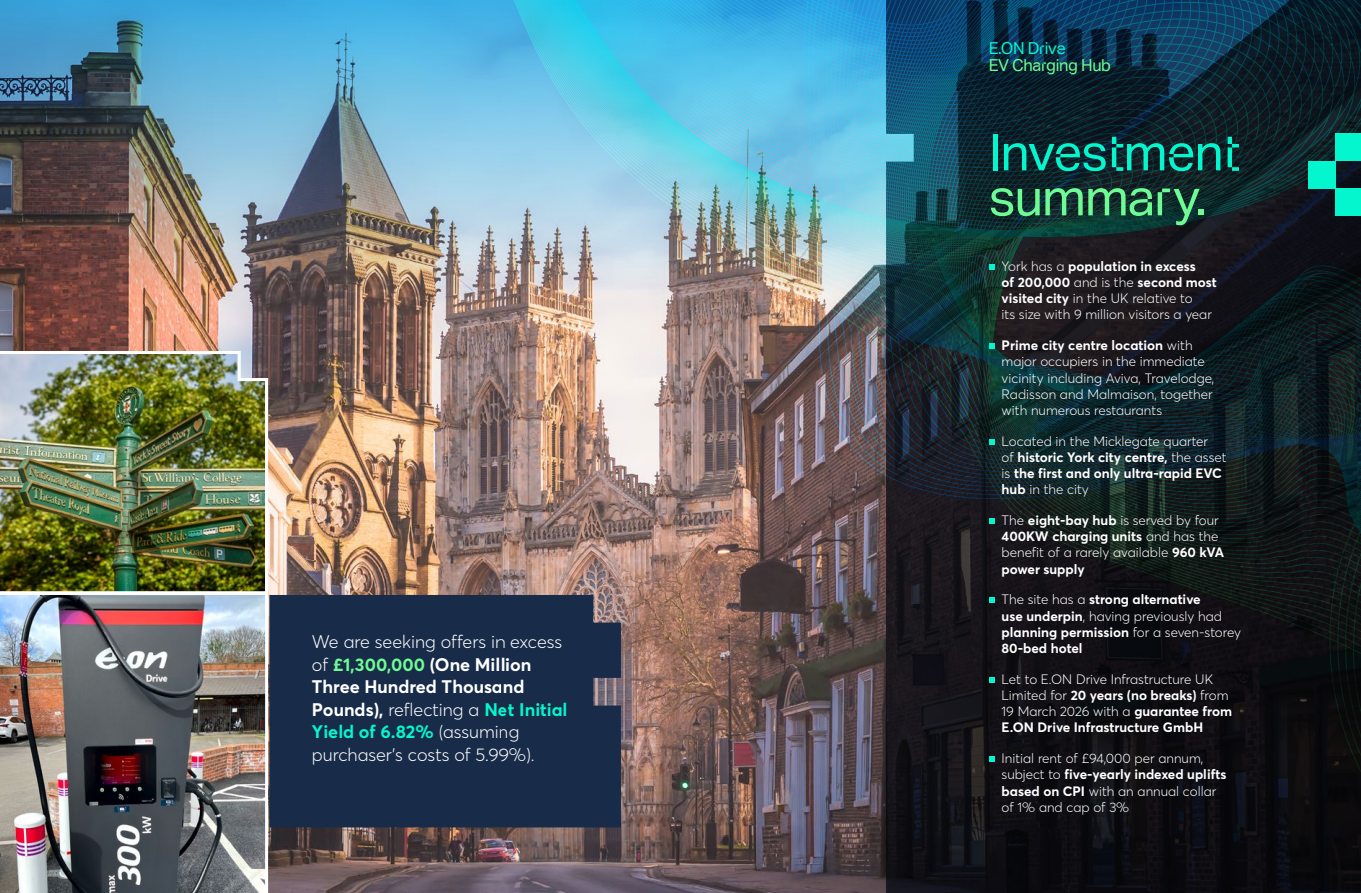
<style>
.page{position:relative;width:1361px;height:893px;background:#fff}
.page>*{position:absolute;margin:0;border:0;box-sizing:border-box;transform-origin:0 0}
.t1{font:51px "Aktiv Grotesk Corp Here East";letter-spacing:-.02em;color:#04f6cf}
.t2{font:51px "Aktiv Grotesk Corp Here East";letter-spacing:-.02em;color:#6ffb93}
.t3{font:300 18px/22.5px "Averta Std";color:#fff}
.t4{font:16.5px "Aktiv Grotesk Corp Here East";letter-spacing:-.02em;color:#6ffb93}
.t5{font:16.5px "Aktiv Grotesk Corp Here East";letter-spacing:-.02em;color:#04f6cf}
.t6{font:300 13.5px/16.2px "Averta Std";color:#fff}
.t7{font:700 13.5px/16.2px "Averta Std";color:#fff}
.s1{font-weight:700;color:#6ffb93}
.s2{font-weight:700}
.s3{font-weight:700;color:#04f6cf}
.s4{font-weight:300}
</style>
<div class="page">
<img style="left:0;top:293px;width:546px;height:600px">
<img style="left:0;top:0;width:501px;height:293px">
<img style="left:0;top:596px;width:270px;height:297px">
<img style="left:0;top:349px;width:270px;height:247px">
<div style="left:269px;top:595px;width:232px;height:232px;background:#182c49"></div>
<img style="left:546px;top:0;width:815px;height:893px">
<svg style="left:989px;top:264px;width:6px;height:6px"></svg>
<svg style="left:989px;top:343px;width:6px;height:6px"></svg>
<svg style="left:989px;top:439px;width:6px;height:6px"></svg>
<svg style="left:989px;top:518px;width:6px;height:6px"></svg>
<svg style="left:989px;top:597px;width:6px;height:6px"></svg>
<svg style="left:989px;top:677px;width:6px;height:6px"></svg>
<svg style="left:989px;top:756px;width:6px;height:6px"></svg>
<div style="left:1335px;top:189px;width:26px;height:27px;background:#04f6cf"></div>
<div style="left:1335px;top:133px;width:26px;height:28px;background:#04f6cf"></div>
<div style="left:1307px;top:161px;width:28px;height:28px;background:#04f6cf"></div>
<h2 class="t3" style="left:312px;top:630px;width:257px">We are seeking offers in excess of <span class="s1">£1,300,000</span> <span class="s2">(One Million<br>Three Hundred Thousand<br>Pounds),</span> reflecting a <span class="s3">Net Initial<br>Yield of 6.82%</span> (assuming purchaser’s costs of 5.99%).</h2>
<p class="t5" style="left:989px;top:39px;width:78px">E.ON Drive</p>
<p class="t4" style="left:989px;top:56px;width:124px">EV Charging Hub</p>
<h1 class="t1" style="left:989px;top:124px;width:253px">Investment</h1>
<h1 class="t2" style="left:989px;top:169px;width:219px">summary.</h1>
<p class="t6" style="left:1001px;top:257px;width:217px">York has a <span class="s2">population in excess<br>of 200,000</span> and is the <span class="s2">second most visited city</span> in the UK relative to<br>its size with 9 million visitors a year</p>
<p class="t6" style="left:1001px;top:337px;width:214px"><span class="s2">Prime city centre location</span> with major occupiers in the immediate vicinity including Aviva, Travelodge, Radisson and Malmaison, together with numerous restaurants</p>
<p class="t7" style="left:1001px;top:432px;width:226px"><span class="s4">Located in the Micklegate quarter<br>of</span> historic York city centre, <span class="s4">the asset is</span> the first and only ultra-rapid EVC hub <span class="s4">in the city</span></p>
<p class="t6" style="left:1001px;top:512px;width:224px">The <span class="s2">eight-bay hub</span> is served by four<br><span class="s2">400KW charging units</span> and has the benefit of a rarely available <span class="s2">960 kVA power supply</span></p>
<p class="t7" style="left:1001px;top:591px;width:241px"><span class="s4">The site has a</span> strong alternative<br>use underpin<span class="s4">, having previously had </span>planning permission <span class="s4">for a seven-storey<br></span>80-bed hotel</p>
<p class="t6" style="left:1001px;top:670px;width:232px">Let to E.ON Drive Infrastructure UK Limited for <span class="s2">20 years (no breaks)</span> from 19 March 2026 with a <span class="s2">guarantee from E.ON Drive Infrastructure GmbH</span></p>
<p class="t6" style="left:1001px;top:750px;width:226px">Initial rent of £94,000 per annum, subject to <span class="s2">five-yearly indexed uplifts based on CPI</span> with an annual collar of 1% and cap of 3%</p>
</div>
